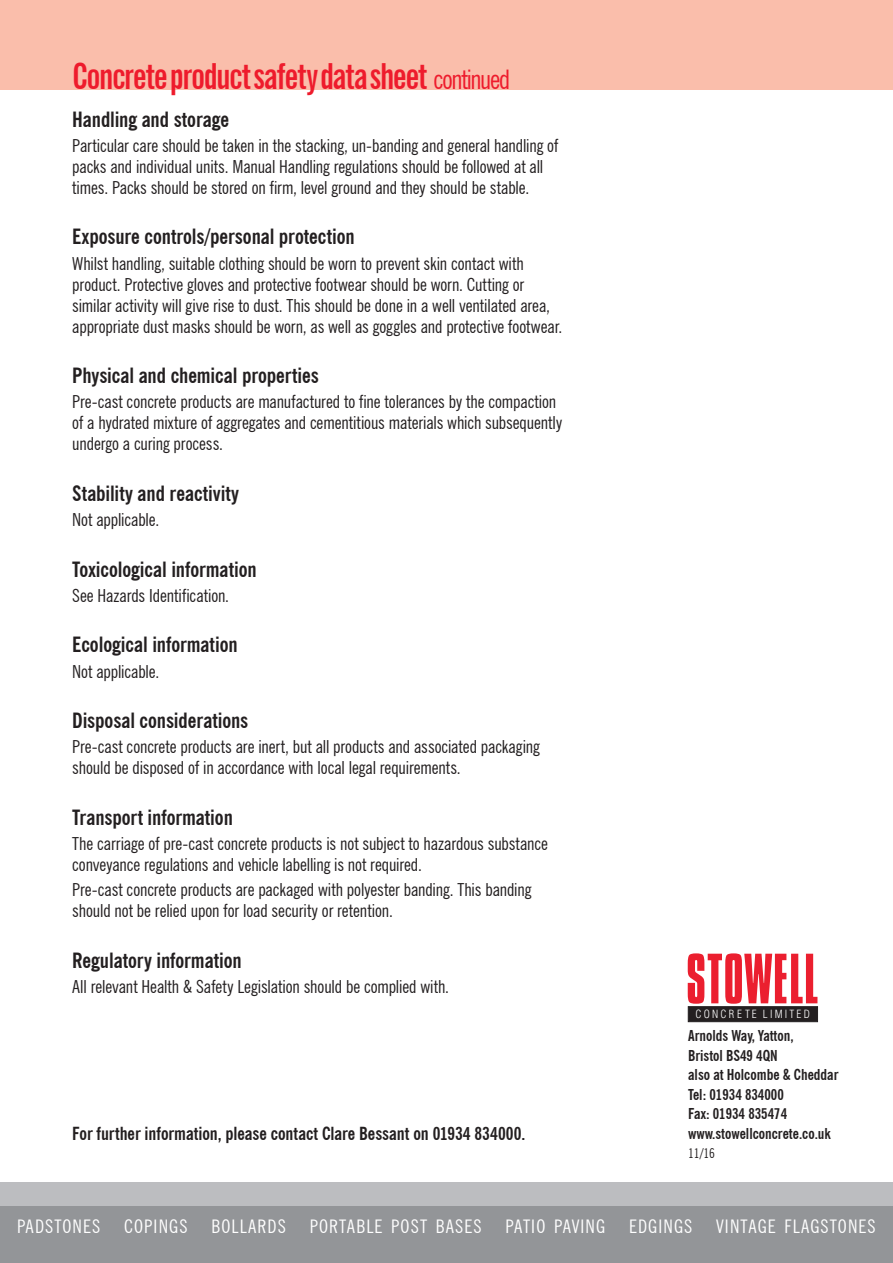
<style>
.page{position:relative;width:893px;height:1263px;background:#fff}
.page>*{position:absolute;margin:0;border:0;box-sizing:border-box;transform-origin:0 0}
.t1{font:61.2px "Compacta BT";letter-spacing:.025em;color:#eb1f2f;scale:.85 1}
.t2{font:700 extra-condensed 36px "News Gothic BT";letter-spacing:-.035em;color:#ee1b2c}
.t3{font:700 condensed 21px "News Gothic BT";letter-spacing:-.005em;color:#231f20}
.t4{font:condensed 18.75px "News Gothic BT";letter-spacing:.06em;color:#fff}
.t5{font:condensed 18px/21px "News Gothic BT";letter-spacing:-.005em;color:#231f20}
.t6{font:700 condensed 18px "News Gothic BT";color:#231f20}
.t7{font:700 condensed 15px "News Gothic BT";color:#231f20}
.t8{font:condensed 13.5px "News Gothic BT";color:#231f20}
.t9{font:11.1px "Switzerland Cond Light Plain";letter-spacing:.2em;color:#fff}
.s1{font-weight:400;font-stretch:condensed;font-size:27px}
</style>
<div class="page">
<div style="left:0;top:0;width:893px;height:89px;background:#fabeab"></div>
<div style="left:0;top:1182px;width:893px;height:81px;background:#939598"></div>
<div style="left:0;top:1182px;width:893px;height:23px;background:#bcbdc0"></div>
<div style="left:688px;top:1006px;width:130px;height:16px;background:#231f20;border:1px solid #231f20"></div>
<p class="t2" style="left:72px;top:55px;width:439px">Concrete product safety data sheet <span class="s1">continued</span></p>
<p class="t3" style="left:72px;top:106px;width:158px">Handling and storage</p>
<p class="t5" style="left:72px;top:135px;width:488px">Particular care should be taken in the stacking, un-banding and general handling of packs and individual units. Manual Handling regulations should be followed at all times. Packs should be stored on firm, level ground and they should be stable.</p>
<p class="t3" style="left:72px;top:224px;width:284px">Exposure controls/personal protection</p>
<p class="t5" style="left:72px;top:252px;width:491px">Whilst handling, suitable clothing should be worn to prevent skin contact with product. Protective gloves and protective footwear should be worn. Cutting or similar activity will give rise to dust. This should be done in a well ventilated area, appropriate dust masks should be worn, as well as goggles and protective footwear.</p>
<p class="t3" style="left:72px;top:363px;width:248px">Physical and chemical properties</p>
<p class="t5" style="left:72px;top:391px;width:491px">Pre-cast concrete products are manufactured to fine tolerances by the compaction of a hydrated mixture of aggregates and cementitious materials which subsequently undergo a curing process.</p>
<p class="t3" style="left:72px;top:480px;width:168px">Stability and reactivity</p>
<p class="t5" style="left:72px;top:509px;width:89px">Not applicable.</p>
<p class="t3" style="left:72px;top:556px;width:186px">Toxicological information</p>
<p class="t5" style="left:72px;top:585px;width:158px">See Hazards Identification.</p>
<p class="t3" style="left:72px;top:632px;width:167px">Ecological information</p>
<p class="t5" style="left:72px;top:661px;width:89px">Not applicable.</p>
<p class="t3" style="left:72px;top:708px;width:178px">Disposal considerations</p>
<p class="t5" style="left:72px;top:736px;width:469px">Pre-cast concrete products are inert, but all products and associated packaging should be disposed of in accordance with local legal requirements.</p>
<p class="t3" style="left:72px;top:804px;width:162px">Transport information</p>
<p class="t5" style="left:72px;top:833px;width:477px">The carriage of pre-cast concrete products is not subject to hazardous substance conveyance regulations and vehicle labelling is not required.</p>
<p class="t5" style="left:72px;top:879px;width:461px">Pre-cast concrete products are packaged with polyester banding. This banding should not be relied upon for load security or retention.</p>
<p class="t3" style="left:72px;top:947px;width:171px">Regulatory information</p>
<p class="t5" style="left:72px;top:976px;width:378px">All relevant Health &amp; Safety Legislation should be complied with.</p>
<p class="t6" style="left:72px;top:1123px;width:454px">For further information, please contact Clare Bessant on 01934 834000.</p>
<h1 class="t1" style="left:686px;top:943px;width:157px">STOWELL</h1>
<p class="t9" style="left:695px;top:1007px;width:116px">CONCRETE LIMITED</p>
<p class="t7" style="left:688px;top:1026px;width:107px">Arnolds Way, Yatton,</p>
<p class="t7" style="left:688px;top:1046px;width:91px">Bristol BS49 4QN</p>
<p class="t7" style="left:688px;top:1065px;width:152px">also at Holcombe &amp; Cheddar</p>
<p class="t7" style="left:688px;top:1085px;width:97px">Tel: 01934 834000</p>
<p class="t7" style="left:688px;top:1104px;width:100px">Fax: 01934 835474</p>
<p class="t7" style="left:688px;top:1124px;width:144px">www.stowellconcrete.co.uk</p>
<p class="t8" style="left:688px;top:1145px;width:28px">11/16</p>
<p class="t4" style="left:17px;top:1214px;width:85px">PADSTONES</p>
<p class="t4" style="left:124px;top:1214px;width:65px">COPINGS</p>
<p class="t4" style="left:211px;top:1214px;width:76px">BOLLARDS</p>
<p class="t4" style="left:310px;top:1214px;width:174px">PORTABLE POST BASES</p>
<p class="t4" style="left:506px;top:1214px;width:101px">PATIO PAVING</p>
<p class="t4" style="left:629px;top:1214px;width:65px">EDGINGS</p>
<p class="t4" style="left:716px;top:1214px;width:161px">VINTAGE FLAGSTONES</p>
</div>
